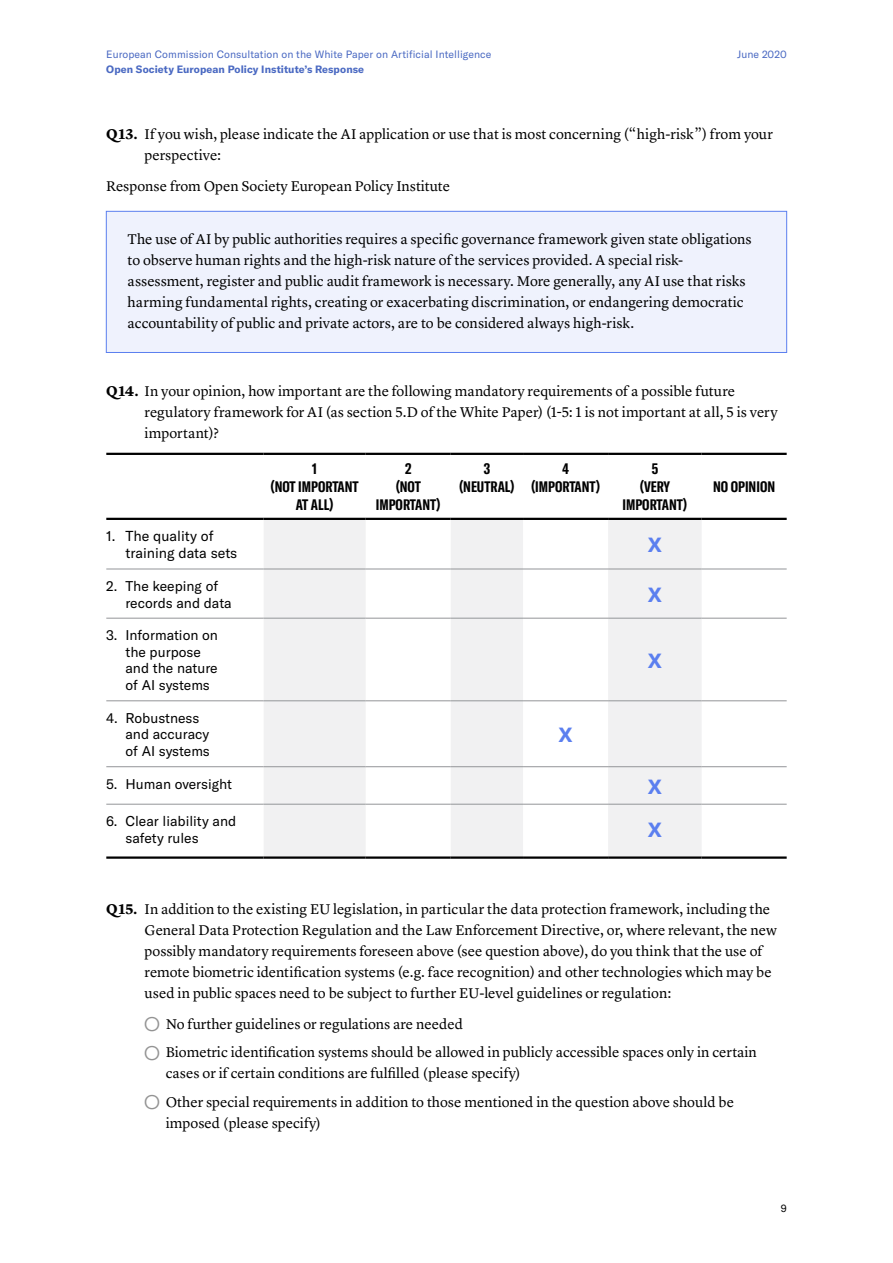
<style>
.page{position:relative;width:893px;height:1263px;background:#fff}
.page>*{position:absolute;margin:0;border:0;box-sizing:border-box;transform-origin:0 0}
.t1{font:700 20.25px "GT America";color:#5b7fef}
.t2{font:700 extra-condensed 15px/18px "GT America";color:#000;text-align:center}
.t3{font:14.7px/21px "Lyon Text";color:#000}
.t4{font:14.25px/17.1px "GT America";color:#000}
.t5{font:13.95px/16.8px "GT America";color:#000}
.t6{font:10.5px "GT America";letter-spacing:.005em;color:#4a69c2}
.t7{font:700 10.5px "GT America";letter-spacing:.005em;color:#4a69c2}
.t8{font:10.5px "GT America";color:#000}
.s1{font-weight:700}
.s2{font-family:"GT America";font-weight:900;font-size:19.5px;color:#939393}
</style>
<div class="page">
<div style="left:106px;top:211px;width:681px;height:142px;background:#eff2fd;border:1px solid #5b7fef"></div>
<svg style="left:264px;top:520px;width:438px;height:336px;fill:#f1f1f2"></svg>
<hr style="left:106px;top:453px;width:158px;height:2px;background:#000">
<hr style="left:264px;top:453px;width:102px;height:2px;background:#000">
<hr style="left:366px;top:453px;width:85px;height:2px;background:#000">
<hr style="left:451px;top:453px;width:72px;height:2px;background:#000">
<hr style="left:523px;top:453px;width:85px;height:2px;background:#000">
<hr style="left:608px;top:453px;width:94px;height:2px;background:#000">
<hr style="left:702px;top:453px;width:85px;height:2px;background:#000">
<hr style="left:106px;top:518px;width:158px;height:2px;background:#000">
<hr style="left:264px;top:518px;width:102px;height:2px;background:#000">
<hr style="left:366px;top:518px;width:85px;height:2px;background:#000">
<hr style="left:451px;top:518px;width:72px;height:2px;background:#000">
<hr style="left:523px;top:518px;width:85px;height:2px;background:#000">
<hr style="left:608px;top:518px;width:94px;height:2px;background:#000">
<hr style="left:702px;top:518px;width:85px;height:2px;background:#000">
<hr style="left:106px;top:569px;width:158px;height:1px;background:#939598">
<hr style="left:264px;top:569px;width:102px;height:1px;background:#939598">
<hr style="left:366px;top:569px;width:85px;height:1px;background:#939598">
<hr style="left:451px;top:569px;width:72px;height:1px;background:#939598">
<hr style="left:523px;top:569px;width:85px;height:1px;background:#939598">
<hr style="left:608px;top:569px;width:94px;height:1px;background:#939598">
<hr style="left:702px;top:569px;width:85px;height:1px;background:#939598">
<hr style="left:106px;top:618px;width:158px;height:1px;background:#939598">
<hr style="left:264px;top:618px;width:102px;height:1px;background:#939598">
<hr style="left:366px;top:618px;width:85px;height:1px;background:#939598">
<hr style="left:451px;top:618px;width:72px;height:1px;background:#939598">
<hr style="left:523px;top:618px;width:85px;height:1px;background:#939598">
<hr style="left:608px;top:618px;width:94px;height:1px;background:#939598">
<hr style="left:702px;top:618px;width:85px;height:1px;background:#939598">
<hr style="left:106px;top:700px;width:158px;height:1px;background:#939598">
<hr style="left:264px;top:700px;width:102px;height:1px;background:#939598">
<hr style="left:366px;top:700px;width:85px;height:1px;background:#939598">
<hr style="left:451px;top:700px;width:72px;height:1px;background:#939598">
<hr style="left:523px;top:700px;width:85px;height:1px;background:#939598">
<hr style="left:608px;top:700px;width:94px;height:1px;background:#939598">
<hr style="left:702px;top:700px;width:85px;height:1px;background:#939598">
<hr style="left:106px;top:766px;width:158px;height:1px;background:#939598">
<hr style="left:264px;top:766px;width:102px;height:1px;background:#939598">
<hr style="left:366px;top:766px;width:85px;height:1px;background:#939598">
<hr style="left:451px;top:766px;width:72px;height:1px;background:#939598">
<hr style="left:523px;top:766px;width:85px;height:1px;background:#939598">
<hr style="left:608px;top:766px;width:94px;height:1px;background:#939598">
<hr style="left:702px;top:766px;width:85px;height:1px;background:#939598">
<hr style="left:106px;top:804px;width:158px;height:1px;background:#939598">
<hr style="left:264px;top:804px;width:102px;height:1px;background:#939598">
<hr style="left:366px;top:804px;width:85px;height:1px;background:#939598">
<hr style="left:451px;top:804px;width:72px;height:1px;background:#939598">
<hr style="left:523px;top:804px;width:85px;height:1px;background:#939598">
<hr style="left:608px;top:804px;width:94px;height:1px;background:#939598">
<hr style="left:702px;top:804px;width:85px;height:1px;background:#939598">
<hr style="left:106px;top:856px;width:158px;height:3px;background:#000">
<hr style="left:264px;top:856px;width:102px;height:3px;background:#000">
<hr style="left:366px;top:856px;width:85px;height:3px;background:#000">
<hr style="left:451px;top:856px;width:72px;height:3px;background:#000">
<hr style="left:523px;top:856px;width:85px;height:3px;background:#000">
<hr style="left:608px;top:856px;width:94px;height:3px;background:#000">
<hr style="left:702px;top:856px;width:85px;height:3px;background:#000">
<p class="t6" style="left:106px;top:48px;width:387px">European Commission Consultation on the White Paper on Artificial Intelligence</p>
<p class="t6" style="left:737px;top:48px;width:51px">June 2020</p>
<p class="t7" style="left:106px;top:63px;width:259px">Open Society European Policy Institute’s Response</p>
<p class="t3" style="left:145px;top:122px;width:630px;text-indent:-38px"><span class="s1">Q13.</span> If you wish, please indicate the AI application or use that is most concerning (“high-risk”) from your perspective:</p>
<p class="t3" style="left:106px;top:175px;width:345px">Response from Open Society European Policy Institute</p>
<p class="t3" style="left:128px;top:227px;width:626px">The use of AI by public authorities requires a specific governance framework given state obligations to observe human rights and the high-risk nature of the services provided. A special risk&shy;assessment, register and public audit framework is necessary. More generally, any AI use that risks harming fundamental rights, creating or exacerbating discrimination, or endangering democratic accountability of public and private actors, are to be considered always high-risk.</p>
<p class="t3" style="left:145px;top:379px;width:634px;text-indent:-38px"><span class="s1">Q14.</span> In your opinion, how important are the following mandatory requirements of a possible future regulatory framework for AI (as section 5.D of the White Paper) (1-5: 1 is not important at all, 5 is very important)?</p>
<p class="t2" style="left:271px;top:460px;width:90px">1<br>(NOT IMPORTANT<br>AT ALL)</p>
<p class="t2" style="left:376px;top:460px;width:66px">2<br>(NOT<br>IMPORTANT)</p>
<p class="t2" style="left:459px;top:460px;width:57px">3 (NEUTRAL)</p>
<p class="t2" style="left:531px;top:460px;width:70px">4 (IMPORTANT)</p>
<p class="t2" style="left:622px;top:460px;width:66px">5<br>(VERY<br>IMPORTANT)</p>
<p class="t2" style="left:713px;top:478px;width:63px">NO OPINION</p>
<p class="t4" style="left:125px;top:528px;width:113px;text-indent:-19px">1. The quality of training data sets</p>
<h1 class="t1" style="left:648px;top:532px;width:16px">X</h1>
<p class="t5" style="left:125px;top:577px;width:108px;text-indent:-19px">2. The keeping of records and data</p>
<h1 class="t1" style="left:648px;top:582px;width:16px">X</h1>
<p class="t5" style="left:125px;top:627px;width:94px;text-indent:-19px">3. Information on the purpose and the nature of AI systems</p>
<h1 class="t1" style="left:648px;top:648px;width:16px">X</h1>
<p class="t5" style="left:125px;top:709px;width:86px;text-indent:-19px">4. Robustness and accuracy of AI systems</p>
<h1 class="t1" style="left:558px;top:722px;width:16px">X</h1>
<p class="t5" style="left:106px;top:775px;width:127px">5. Human oversight</p>
<h1 class="t1" style="left:648px;top:774px;width:16px">X</h1>
<p class="t5" style="left:125px;top:813px;width:112px;text-indent:-19px">6. Clear liability and safety rules</p>
<h1 class="t1" style="left:648px;top:817px;width:16px">X</h1>
<p class="t3" style="left:145px;top:897px;width:634px;text-indent:-38px"><span class="s1">Q15.</span> In addition to the existing EU legislation, in particular the data protection framework, including the General Data Protection Regulation and the Law Enforcement Directive, or, where relevant, the new possibly mandatory requirements foreseen above (see question above), do you think that the use of remote biometric identification systems (e.g. face recognition) and other technologies which may be used in public spaces need to be subject to further EU-level guidelines or regulation:</p>
<p class="t3" style="left:145px;top:1012px;width:320px"><span class="s2">○</span> No further guidelines or regulations are needed</p>
<p class="t3" style="left:166px;top:1041px;width:593px;text-indent:-21px"><span class="s2">○</span> Biometric identification systems should be allowed in publicly accessible spaces only in certain cases or if certain conditions are fulfilled (please specify)</p>
<p class="t3" style="left:166px;top:1090px;width:570px;text-indent:-21px"><span class="s2">○</span> Other special requirements in addition to those mentioned in the question above should be imposed (please specify)</p>
<p class="t8" style="left:781px;top:1202px;width:7px">9</p>
</div>
